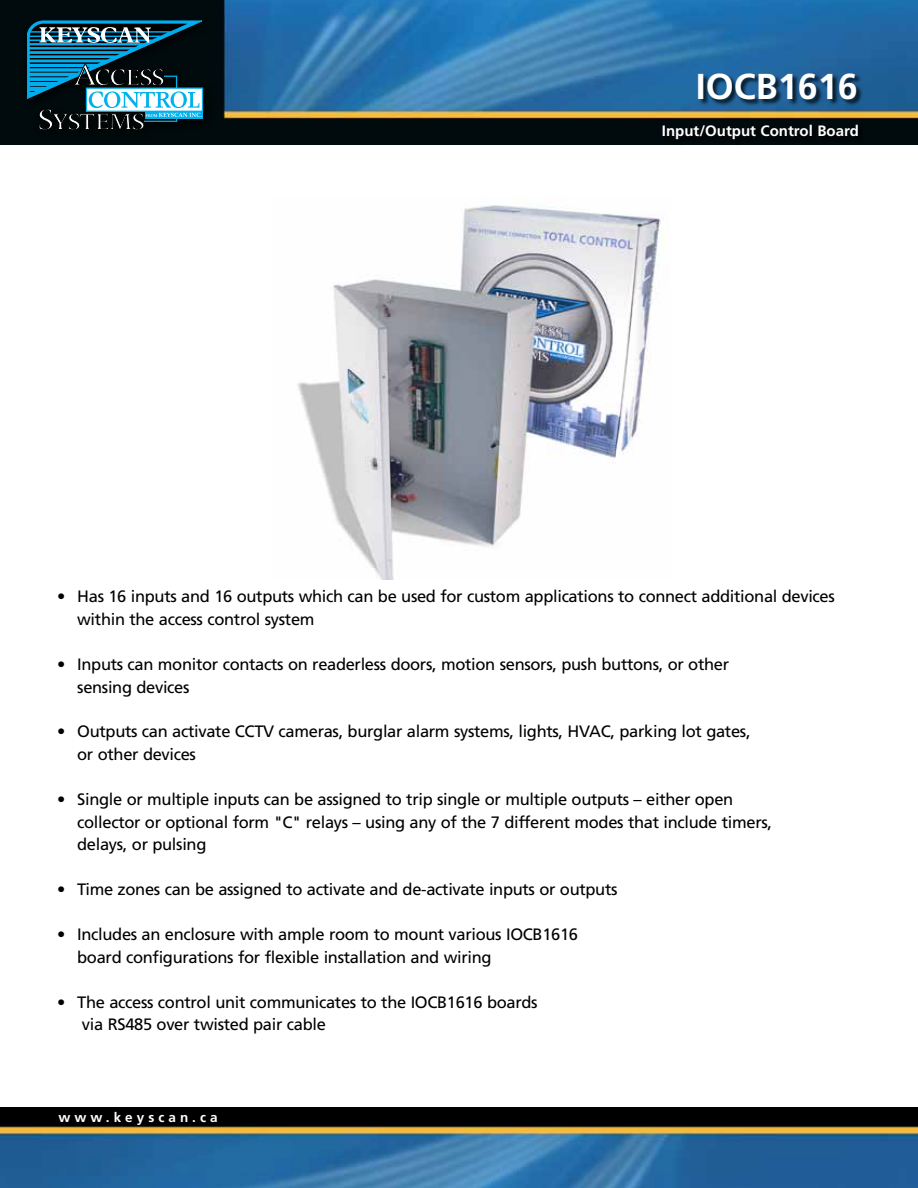
<style>
.page{position:relative;width:918px;height:1188px;background:#fff}
.page>*{position:absolute;margin:0;border:0;box-sizing:border-box;transform-origin:0 0}
.t1{font:700 36px "Frutiger";color:#fff}
.t2{font:16.5px/22.5px "Frutiger";letter-spacing:-.02em;color:#000}
.t3{font:700 15px "Frutiger";color:#fff}
.t4{font:700 13.5px "Frutiger";letter-spacing:.3em;color:#fff}
</style>
<div class="page">
<img style="left:297px;top:205px;width:364px;height:374px">
<img style="left:0;top:0;width:918px;height:144px">
<img style="left:0;top:1108px;width:918px;height:80px">
<div style="left:23px;top:16px;width:192px;height:126px;background:#00090b"></div>
<svg style="left:27px;top:21px;width:176px;height:109px"></svg>
<div style="left:698px;top:73px;width:165px;height:33px;background:#000;opacity:.75"></div>
<div style="left:663px;top:125px;width:202px;height:21px;background:#00080a"></div>
<h1 class="t1" style="left:696px;top:65px;width:164px">IOCB1616</h1>
<p class="t3" style="left:662px;top:122px;width:198px">Input/Output Control Board</p>
<p class="t2" style="left:77px;top:585px;width:759px;text-indent:-20px">• Has 16 inputs and 16 outputs which can be used for custom applications to connect additional devices within the access control system</p>
<p class="t2" style="left:77px;top:653px;width:653px;text-indent:-20px">• Inputs can monitor contacts on readerless doors, motion sensors, push buttons, or other sensing devices</p>
<p class="t2" style="left:77px;top:720px;width:675px;text-indent:-20px">• Outputs can activate CCTV cameras, burglar alarm systems, lights, HVAC, parking lot gates, or other devices</p>
<p class="t2" style="left:77px;top:788px;width:696px;text-indent:-20px">• Single or multiple inputs can be assigned to trip single or multiple outputs – either open collector or optional form "C" relays – using any of the 7 different modes that include timers, delays, or pulsing</p>
<p class="t2" style="left:57px;top:878px;width:562px">• Time zones can be assigned to activate and de-activate inputs or outputs</p>
<p class="t2" style="left:77px;top:923px;width:502px;text-indent:-20px">• Includes an enclosure with ample room to mount various IOCB1616 board configurations for flexible installation and wiring</p>
<p class="t2" style="left:82px;top:990px;width:457px;text-indent:-25px">• The access control unit communicates to the IOCB1616 boards via RS485 over twisted pair cable</p>
<p class="t4" style="left:59px;top:1109px;width:161px">www.keyscan.ca</p>
</div>
